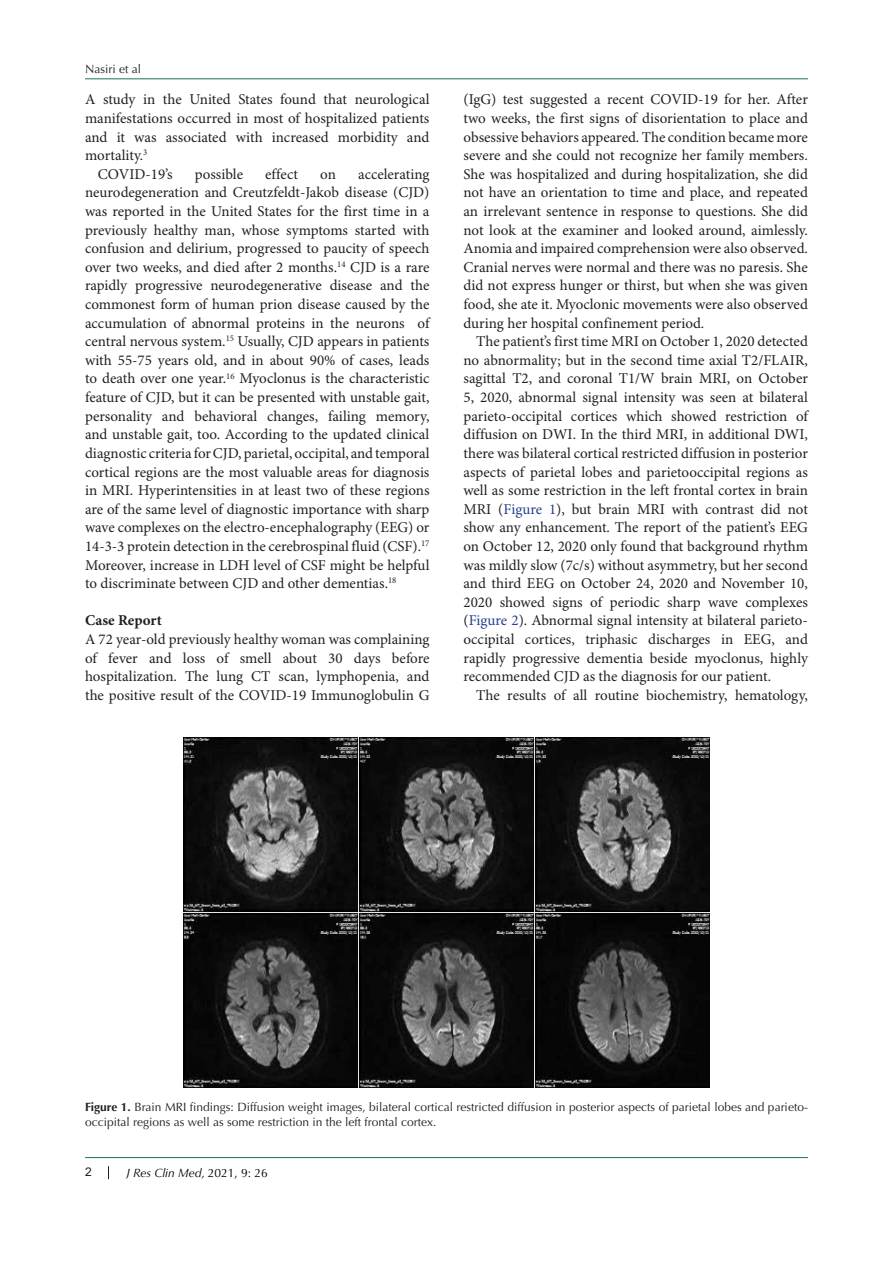
<style>
.page{position:relative;width:893px;height:1263px;background:#fff}
.page>*{position:absolute;margin:0;border:0;box-sizing:border-box;transform-origin:0 0}
.t1{font:15px/18.6px "Minion Pro";color:#231f20;text-align:justify}
.heading_1{font:700 15px "Minion Pro";letter-spacing:.005em;color:#231f20}
.t2{font:12px/15px "Optima LT Std";color:#231f20}
.t3{font:italic 12px "Optima LT Std";color:#000}
.t4{font:12px "Arial";color:#231f20}
.s1{color:#253f8e}
.s2{font-weight:700}
.s3{font-style:normal}
.s4{font-style:normal;color:#040503}
</style>
<div class="page">
<svg style="left:108px;top:1166px;width:1px;height:13px"></svg>
<hr style="left:85px;top:1157px;width:723px;height:1px;background:#1e7252">
<hr style="left:85px;top:78px;width:723px;height:1px;background:#1e7252">
<img style="left:184px;top:737px;width:525px;height:350px">
<p class="t2" style="left:85px;top:62px;width:58px">Nasiri et al</p>
<p class="t1" style="left:85px;top:91px;width:346px">A study in the United States found that neurological manifestations occurred in most of hospitalized patients and it was associated with increased morbidity and mortality.<sup>3</sup></p>
<p class="t1" style="left:98px;top:165px;width:76px">COVID-19’s</p>
<p class="t1" style="left:195px;top:165px;width:50px">possible</p>
<p class="t1" style="left:265px;top:165px;width:34px">effect</p>
<p class="t1" style="left:320px;top:165px;width:17px">on</p>
<p class="t1" style="left:85px;top:165px;width:346px;text-indent:273px">accelerating neurodegeneration and Creutzfeldt-Jakob disease (CJD) was reported in the United States for the first time in a previously healthy man, whose symptoms started with confusion and delirium, progressed to paucity of speech over two weeks, and died after 2 months.<sup>14</sup> CJD is a rare rapidly progressive neurodegenerative disease and the commonest form of human prion disease caused by the accumulation of abnormal proteins in the neurons of central nervous system.<sup>15</sup> Usually, CJD appears in patients with 55-75 years old, and in about 90% of cases, leads to death over one year.<sup>16</sup> Myoclonus is the characteristic feature of CJD, but it can be presented with unstable gait, personality and behavioral changes, failing memory, and unstable gait, too. According to the updated clinical diagnostic criteria for CJD, parietal, occipital, and temporal cortical regions are the most valuable areas for diagnosis in MRI. Hyperintensities in at least two of these regions are of the same level of diagnostic importance with sharp wave complexes on the electro-encephalography (EEG) or 14-3-3 protein detection in the cerebrospinal fluid (CSF).<sup>17<br></sup>Moreover, increase in LDH level of CSF might be helpful to discriminate between CJD and other dementias.<sup>18</sup></p>
<p class="heading_1" style="left:85px;top:610px;width:78px">Case Report</p>
<p class="t1" style="left:85px;top:630px;width:346px">A 72 year-old previously healthy woman was complaining of fever and loss of smell about 30 days before hospitalization. The lung CT scan, lymphopenia, and the positive result of the COVID-19 Immunoglobulin G</p>
<p class="t1" style="left:463px;top:91px;width:346px">(IgG) test suggested a recent COVID-19 for her. After two weeks, the first signs of disorientation to place and obsessive behaviors appeared. The condition became more severe and she could not recognize her family members.<br>She was hospitalized and during hospitalization, she did not have an orientation to time and place, and repeated an irrelevant sentence in response to questions. She did not look at the examiner and looked around, aimlessly.<br>Anomia and impaired comprehension were also observed.<br>Cranial nerves were normal and there was no paresis. She did not express hunger or thirst, but when she was given food, she ate it. Myoclonic movements were also observed during her hospital confinement period.</p>
<p class="t1" style="left:463px;top:333px;width:346px;text-indent:13px">The patient’s first time MRI on October 1, 2020 detected no abnormality; but in the second time axial T2/FLAIR, sagittal T2, and coronal T1/W brain MRI, on October 5, 2020, abnormal signal intensity was seen at bilateral parieto-occipital cortices which showed restriction of diffusion on DWI. In the third MRI, in additional DWI, there was bilateral cortical restricted diffusion in posterior aspects of parietal lobes and parietooccipital regions as well as some restriction in the left frontal cortex in brain MRI (<span class="s1">Figure 1</span>), but brain MRI with contrast did not show any enhancement. The report of the patient’s EEG on October 12, 2020 only found that background rhythm was mildly slow (7c/s) without asymmetry, but her second and third EEG on October 24, 2020 and November 10, 2020 showed signs of periodic sharp wave complexes (<span class="s1">Figure 2</span>). Abnormal signal intensity at bilateral parieto&shy;occipital cortices, triphasic discharges in EEG, and rapidly progressive dementia beside myoclonus, highly recommended CJD as the diagnosis for our patient.</p>
<p class="t1" style="left:476px;top:686px;width:333px">The results of all routine biochemistry, hematology,</p>
<p class="t2" style="left:85px;top:1100px;width:724px"><span class="s2">Figure 1.</span> Brain MRI findings: Diffusion weight images, bilateral cortical restricted diffusion in posterior aspects of parietal lobes and parieto&shy;occipital regions as well as some restriction in the left frontal cortex.</p>
<p class="t4" style="left:85px;top:1163px;width:8px">2</p>
<p class="t3" style="left:126px;top:1165px;width:143px">J Res Clin Med, <span class="s3">2021, 9:</span> <span class="s4">26</span></p>
</div>
